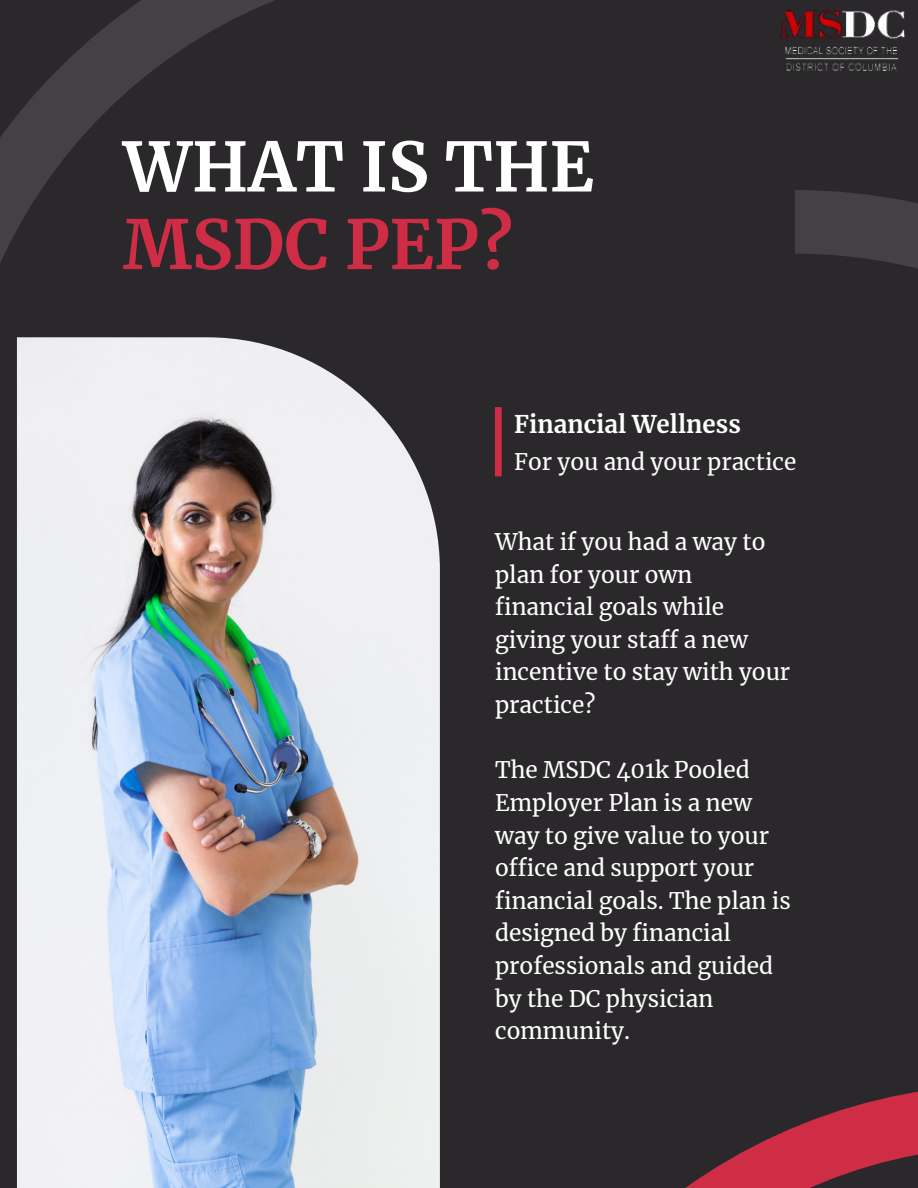
<style>
.page{position:relative;width:918px;height:1188px;background:#2a282a}
.page>*{position:absolute;margin:0;border:0;box-sizing:border-box;transform-origin:0 0}
.t1{font:700 67.8px/77.7px "Merriweather";color:#fff}
.t2{font:700 24px "Merriweather";color:#fff}
.t3{font:22.5px/32.7px "Merriweather";color:#fff}
.s1{color:#cf2d45}
</style>
<div class="page">
<svg style="left:0;top:0;width:275px;height:263px"></svg>
<img style="left:17px;top:337px;width:423px;height:851px">
<div style="left:495px;top:407px;width:7px;height:69px;background:#cf2d45"></div>
<svg style="left:795px;top:190px;width:123px;height:79px;fill:#434143"></svg>
<svg style="left:685px;top:1091px;width:233px;height:97px;fill:#cf2d45"></svg>
<img style="left:780px;top:10px;width:125px;height:61px">
<p class="t1" style="left:123px;top:129px;width:473px">WHAT IS THE<br><span class="s1">MSDC PEP?</span></p>
<p class="t2" style="left:514px;top:409px;width:228px">Financial Wellness</p>
<p class="t3" style="left:514px;top:446px;width:284px">For you and your practice</p>
<p class="t3" style="left:495px;top:526px;width:297px">What if you had a way to plan for your own financial goals while giving your staff a new incentive to stay with your practice?</p>
<p class="t3" style="left:495px;top:754px;width:297px">The MSDC 401k Pooled<br>Employer Plan is a new way to give value to your office and support your financial goals. The plan is designed by financial professionals and guided by the DC physician community.</p>
</div>
